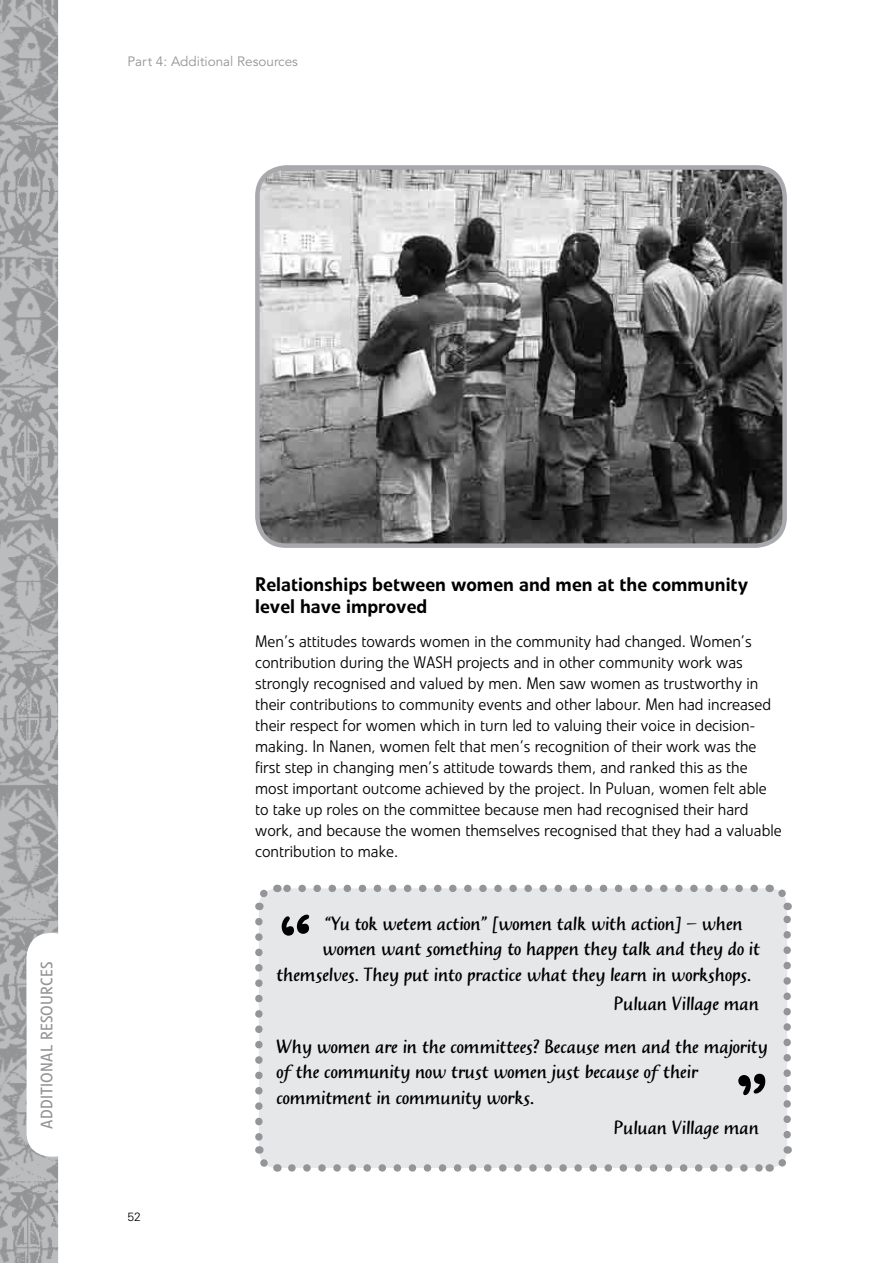
<style>
.page{position:relative;width:893px;height:1263px;background:#fff}
.page>*{position:absolute;margin:0;border:0;box-sizing:border-box;transform-origin:0 0}
.t1{font:21px/42.5px "Jesper";color:#000}
.t2{font:500 19.5px/22.5px "Linotype Veto";color:#000}
.t3{font:300 16.5px/21px "Linotype Veto";color:#000}
.t4{font:16.5px "Linotype Veto";letter-spacing:.01em;color:#939598}
.t5{font:13.5px "Avenir";color:#939598}
.t6{font:300 12px "Univers LT Std";color:#000}
</style>
<div class="page">
<img style="left:0;top:0;width:58px;height:1263px">
<div style="left:27px;top:933px;width:51px;height:224px;background:#fff;border-radius:24px"></div>
<div style="left:255px;top:884px;width:537px;height:288px;background:#e6e7e8"></div>
<img style="left:260px;top:170px;width:522px;height:373px">
<div style="left:255px;top:165px;width:532px;height:383px;border:4px solid #a7a9ac;border-radius:29px"></div>
<p class="t5" style="left:128px;top:53px;width:172px">Part 4: Additional Resources</p>
<p class="t4" style="left:37px;top:1129px;width:169px;rotate:-90deg">Additional Resources</p>
<p class="t6" style="left:128px;top:1209px;width:15px">52</p>
<p class="t2" style="left:255px;top:573px;width:495px">Relationships between women and men at the community level have improved</p>
<p class="t3" style="left:255px;top:631px;width:528px">Men’s attitudes towards women in the community had changed. Women’s contribution during the WASH projects and in other community work was strongly recognised and valued by men. Men saw women as trustworthy in their contributions to community events and other labour. Men had increased their respect for women which in turn led to valuing their voice in decision&shy;making. In Nanen, women felt that men’s recognition of their work was the first step in changing men’s attitude towards them, and ranked this as the most important outcome achieved by the project. In Puluan, women felt able to take up roles on the committee because men had recognised their hard work, and because the women themselves recognised that they had a valuable contribution to make.</p>
<p class="t1" style="left:324px;top:902px;width:420px">“Yu tok wetem action” [women talk with action] – when</p>
<p class="t1" style="left:323px;top:927px;width:439px">women want something to happen they talk and they do it</p>
<p class="t1" style="left:276px;top:953px;width:476px">themselves. They put into practice what they learn in workshops.</p>
<p class="t1" style="left:276px;top:982px;width:493px;text-indent:337px">Puluan Village man<br>Why women are in the committees? Because men and the majority</p>
<p class="t1" style="left:276px;top:1059px;width:423px;line-height:25.5px">of the community now trust women just because of their commitment in community works.</p>
<p class="t1" style="left:613px;top:1106px;width:147px">Puluan Village man</p>
</div>
